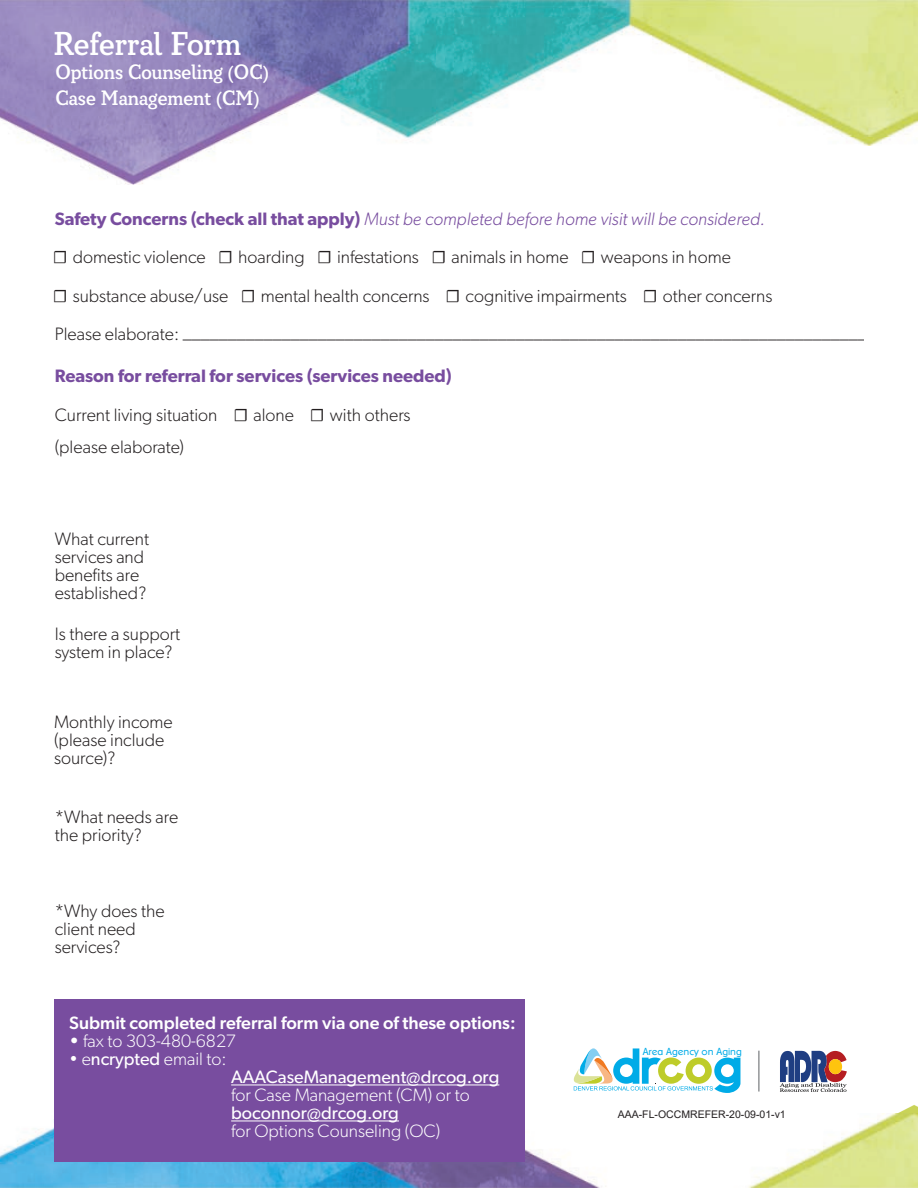
<style>
.page{position:relative;width:918px;height:1188px;background:#fff}
.page>*{position:absolute;margin:0;border:0;box-sizing:border-box;transform-origin:0 0}
.t1{font:500 33px "Circe Slab B Narrow";color:#fff}
.t2{font:500 20.7px/26.1px "Circe Slab B Narrow";color:#fff}
.t3{font:300 18px/18px "Gibson";color:#231f20}
.t4{font:300 18px "Gibson";color:#fff}
.t5{font:600 18px/38.4px "Gibson";color:#784d9f}
.t6{font:500 18px "Gibson";color:#fff}
.t7{font:18px "Gibson";color:#fff}
.t8{font:10.5px "Arial";color:#231f20}
.t9{font:300 10.2px "Sharnay";color:#00abe7}
.s1{font-weight:600;color:#784d9f}
.s2{font-style:italic;color:#784d9f}
.s3{font-family:"Source Code Variable";font-weight:400}
.s4{font-weight:300;color:#231f20}
.s5{font-family:"Source Code Variable";font-weight:400;color:#231f20}
.s6{font-weight:500}
.s7{font-weight:400}
</style>
<div class="page">
<img style="left:882px;top:1105px;width:36px;height:9px">
<img style="left:846px;top:136px;width:46px;height:10px">
<img style="left:0;top:1127px;width:481px;height:61px">
<img style="left:0;top:0;width:436px;height:176px">
<img style="left:481px;top:1114px;width:437px;height:74px">
<img style="left:436px;top:0;width:482px;height:136px">
<svg style="left:780px;top:1051px;width:67px;height:41px"></svg>
<hr style="left:758px;top:1051px;width:2px;height:41px;background:#939598">
<svg style="left:573px;top:1048px;width:167px;height:45px"></svg>
<div style="left:54px;top:1000px;width:471px;height:162px;background:#784d9f"></div>
<hr style="left:231px;top:1085px;width:268px;height:1px;background:#fff">
<hr style="left:231px;top:1121px;width:168px;height:1px;background:#fff">
<h1 class="t1" style="left:53px;top:24px;width:189px">Referral Form</h1>
<p class="t2" style="left:55px;top:60px;width:215px">Options Counseling (OC)<br>Case Management (CM)</p>
<p class="t3" style="left:55px;top:199px;width:814px;line-height:38.4px"><span class="s1">Safety Concerns (check all that apply)</span> <span class="s2">Must be completed before home visit will be considered.<br></span><span class="s3">☐</span> domestic violence <span class="s3">☐</span> hoarding <span class="s3">☐</span> infestations <span class="s3">☐</span> animals in home <span class="s3">☐</span> weapons in home<br><span class="s3">☐</span> substance abuse/use <span class="s3">☐</span> mental health concerns <span class="s3">☐</span> cognitive impairments <span class="s3">☐</span> other concerns<br>Please elaborate: ____________________________________________________________________________</p>
<p class="t5" style="left:55px;top:356px;width:399px">Reason for referral for services (services needed)<br><span class="s4">Current living situation</span> <span class="s5">☐</span> <span class="s4">alone</span> <span class="s5">☐</span> <span class="s4">with others</span></p>
<p class="t3" style="left:55px;top:438px;width:131px">(please elaborate)</p>
<p class="t3" style="left:55px;top:530px;width:96px">What current services and benefits are established?</p>
<p class="t3" style="left:55px;top:624px;width:127px">Is there a support system in place?</p>
<p class="t3" style="left:54px;top:713px;width:120px">Monthly income (please include source)?</p>
<p class="t3" style="left:55px;top:808px;width:125px">*What needs are the priority?</p>
<p class="t3" style="left:55px;top:902px;width:112px">*Why does the client need services?</p>
<p class="t6" style="left:69px;top:1012px;width:448px">Submit completed referral form via one of these options:</p>
<p class="t4" style="left:69px;top:1030px;width:168px"><span class="s6">•</span> fax to 303-480-6827</p>
<p class="t4" style="left:69px;top:1048px;width:159px">• e<span class="s7">ncrypted</span> email to:</p>
<p class="t7" style="left:231px;top:1066px;width:270px">AAACaseManagement@drcog.org</p>
<p class="t4" style="left:231px;top:1084px;width:240px">for Case Management (CM) or to</p>
<p class="t7" style="left:231px;top:1102px;width:169px">boconnor@drcog.org</p>
<p class="t4" style="left:231px;top:1120px;width:211px">for Options Counseling (OC)</p>
<p class="t9" style="left:643px;top:1045px;width:101px">Area Agency on Aging</p>
<p class="t8" style="left:618px;top:1107px;width:170px">AAA-FL-OCCMREFER-20-09-01-v1</p>
</div>
